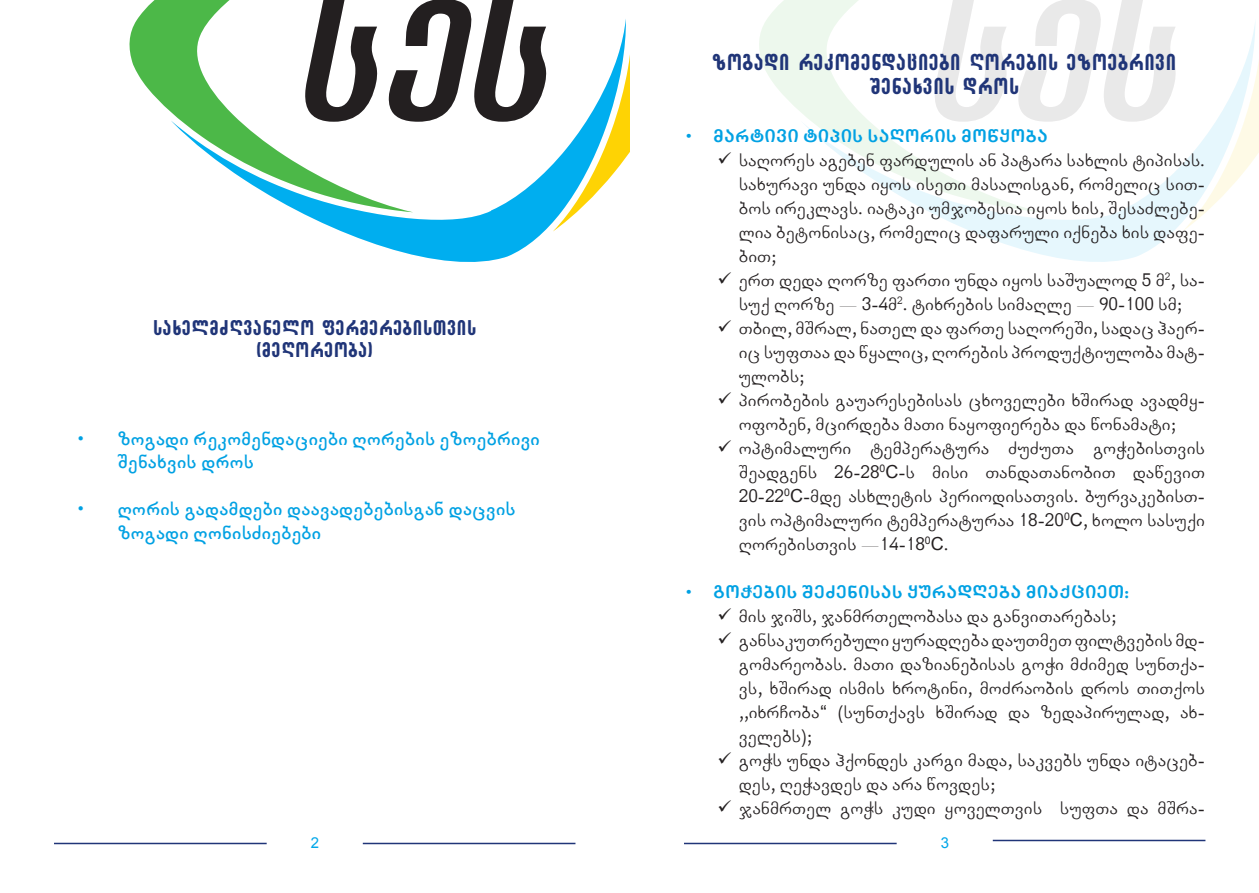
<style>
.page{position:relative;width:1259px;height:893px;background:#fff}
.page>*{position:absolute;margin:0;border:0;box-sizing:border-box;transform-origin:0 0}
.t1{font:19.5px/23.4px "Kolhety Normal New Bold";color:#00a1e3}
.t2{font:19.5px/24px "Sakar Mtavr";color:#203578;text-align:center}
.t3{font:18px/24px "Kolhety Normal New";color:#231f20;text-align:justify}
.t4{font:700 18px "Kolhety New";color:#00a1e3}
.t5{font:18px "Sakar Mtavr";color:#203578}
.t6{font:15px "Arial";color:#00a7e9}
.s1{font-family:"Arial"}
</style>
<div class="page">
<hr style="left:54px;top:843px;width:213px;height:1px;background:#203578">
<hr style="left:684px;top:843px;width:212px;height:1px;background:#203578">
<hr style="left:363px;top:843px;width:212px;height:1px;background:#203578">
<hr style="left:992px;top:840px;width:213px;height:1px;background:#203578">
<svg style="left:759px;top:0;width:99px;height:111px;fill:#edf8ed"></svg>
<svg style="left:800px;top:18px;width:373px;height:244px"></svg>
<svg style="left:892px;top:0;width:367px;height:231px"></svg>
<svg style="left:129px;top:0;width:101px;height:112px;fill:#4cb848"></svg>
<svg style="left:171px;top:18px;width:383px;height:244px"></svg>
<svg style="left:262px;top:0;width:367px;height:231px"></svg>
<p class="t5" style="left:153px;top:318px;width:325px">SAXELMZRVANELO FERMEREBISTVIS</p>
<p class="t5" style="left:256px;top:340px;width:118px">(MEROREOBA)</p>
<p class="t1" style="left:118px;top:428px;width:424px;text-indent:-43px">• ZOGADI REKOMENDACIEBI ROREBIS EZOEBRIVI<br>SENAXVIS DROS</p>
<p class="t1" style="left:118px;top:498px;width:399px;text-indent:-43px">• RORIS GADAMDEBI DAAVADEBEBISGAN DACVIS<br>ZOGADI RONISZIEBEBI</p>
<p class="t2" style="left:712px;top:51px;width:466px">ZOGADI REKOMENDACIEBI ROREBIS EZOEBRIVI<br>SENAXVIS DROS</p>
<p class="t4" style="left:683px;top:127px;width:366px">• MARTIVI TIPIS SARORIS MOWYOBA</p>
<p class="t3" style="left:739px;top:149px;width:468px;text-indent:-21px">✓ SARORES AGEBEN FARDULIS AN PATARA SAXLIS TIPISAS.<br>SAXURAVI UNDA IYOS ISETI MASALISGAN, ROMELIC SIT-BOS IREKLAVS. IATAKI UMJOBESIA IYOS XIS, SESAZLEBE-LIA BETONISAC, ROMELIC DAFARULI IQNEBA XIS DAFE-BIT;</p>
<p class="t3" style="left:717px;top:269px;width:489px;text-align:center">✓ ERT DEDA RORZE FARTI UNDA IYOS SASUALOD 5 M<sup>2</sup>, SA-<br>SUQ RORZE _ 3-4M<sup>2</sup>. TIXREBIS SIMARLE _ 90-100 SM;</p>
<p class="t3" style="left:739px;top:317px;width:468px;text-indent:-21px">✓ TBIL, MSRAL, NATEL DA FARTE SARORESI, SADAC HAER-IC SUFTAA DA WYALIC, ROREBIS PRODUQTIULOBA MAT-ULOBS;</p>
<p class="t3" style="left:717px;top:389px;width:489px;text-align:center">✓ PIROBEBIS GAUARESEBISAS CXOVELEBI XSIRAD AVADMY-<br>OFOBEN, MCIRDEBA MATI NAYOFIEREBA DA WONAMATI;</p>
<p class="t3" style="left:739px;top:437px;width:468px;text-indent:-21px">✓ OPTIMALURI TEMPERATURA ZUZUTA GOWEBISTVIS SEADGENS 26-28<sup>0</sup><span class="s1">C</span>-S MISI TANDATANOBIT DAWEVIT 20-22<sup>0</sup><span class="s1">C</span>-MDE ASXLETIS PERIODISATVIS. BURVAKEBIST-VIS OPTIMALURI TEMPERATURAA 18-20<sup>0</sup><span class="s1">C</span>, XOLO SASUQI ROREBISTVIS _14-18<sup>0</sup><span class="s1">C</span>.</p>
<p class="t4" style="left:683px;top:583px;width:447px">• GOWEBIS SEZENISAS YURADREBA MIAQCIET:</p>
<p class="t3" style="left:717px;top:605px;width:400px">✓ MIS JISS, JANMRTELOBASA DA GANVITAREBAS;</p>
<p class="t3" style="left:739px;top:629px;width:468px;text-indent:-21px">✓ GANSAKUTREBULI YURADREBA DAUTMET FILTVEBIS MD-GOMAREOBAS. MATI DAZIANEBISAS GOWI MZIMED SUNTQA-VS, XSIRAD ISMIS XROTINI, MOZRAOBIS DROS TITQOS ,,IXRCOBA“ (SUNTQAVS XSIRAD DA ZEDAPIRULAD, AX-VELEBS);</p>
<p class="t3" style="left:739px;top:749px;width:468px;text-indent:-21px">✓ GOWS UNDA HQONDES KARGI MADA, SAKVEBS UNDA ITACEB-<br>DES, REWAVDES DA ARA WOVDES;</p>
<p class="t3" style="left:717px;top:797px;width:489px">✓ JANMRTEL GOWS KUDI YOVELTVIS SUFTA DA MSRA-</p>
<p class="t6" style="left:311px;top:833px;width:10px">2</p>
<p class="t6" style="left:941px;top:833px;width:10px">3</p>
</div>
